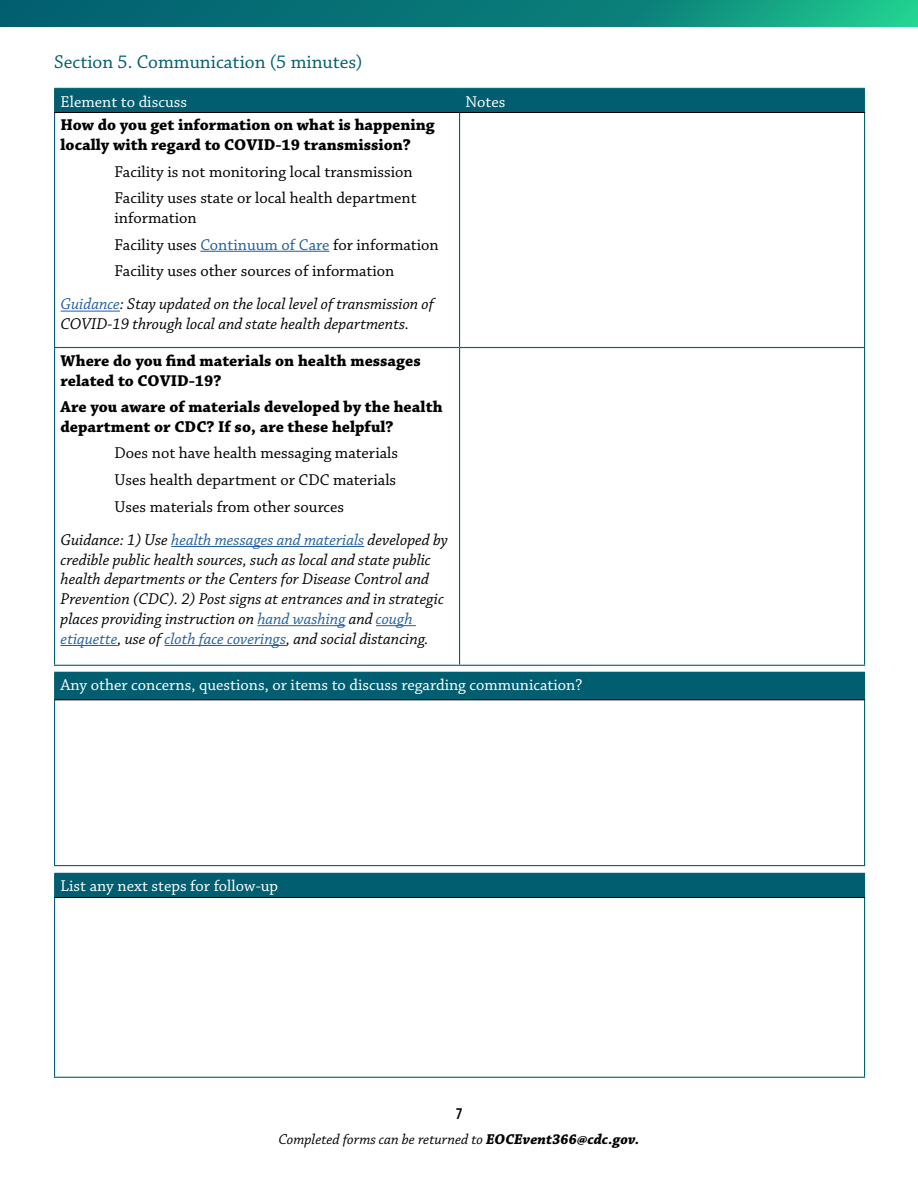
<style>
.page{position:relative;width:918px;height:1188px;background:#fff}
.page>*{position:absolute;margin:0;border:0;box-sizing:border-box;transform-origin:0 0}
.t1{font:19.5px "Chaparral Pro";color:#005e70}
.t2{font:italic 16.5px/19.8px "Chaparral Pro";color:#000}
.t3{font:16.5px/26.5px "Chaparral Pro";color:#000}
.t4{font:700 16.5px/19.8px "Chaparral Pro";color:#000}
.t5{font:16.5px "Chaparral Pro";color:#fff}
.t6{font:600 condensed 16.5px "Myriad Pro";color:#000}
.t7{font:italic 15px "Chaparral Pro";color:#000}
.s1{color:#215e9e}
.s2{font-weight:700}
</style>
<div class="page">
<svg style="left:0;top:0;width:918px;height:27px;background:#0a807a"></svg>
<div style="left:54px;top:88px;width:811px;height:24px;background:#005e70"></div>
<hr style="left:54px;top:112px;width:406px;height:1px;background:#000">
<hr style="left:460px;top:112px;width:405px;height:1px;background:#000">
<hr style="left:54px;top:113px;width:1px;height:234px;background:#036071">
<hr style="left:459px;top:113px;width:1px;height:234px;background:#036071">
<hr style="left:864px;top:113px;width:1px;height:234px;background:#036071">
<hr style="left:54px;top:347px;width:406px;height:1px;background:#036071">
<hr style="left:54px;top:348px;width:1px;height:317px;background:#036071">
<hr style="left:460px;top:347px;width:405px;height:1px;background:#036071">
<hr style="left:459px;top:348px;width:1px;height:317px;background:#036071">
<hr style="left:864px;top:348px;width:1px;height:317px;background:#036071">
<hr style="left:54px;top:665px;width:406px;height:1px;background:#036071">
<hr style="left:460px;top:665px;width:405px;height:1px;background:#036071">
<hr style="left:200px;top:251px;width:129px;height:1px;background:#215e9e">
<hr style="left:61px;top:311px;width:59px;height:1px;background:#215e9e">
<hr style="left:171px;top:546px;width:193px;height:1px;background:#215e9e">
<hr style="left:257px;top:625px;width:88px;height:1px;background:#215e9e">
<hr style="left:376px;top:625px;width:40px;height:1px;background:#215e9e">
<hr style="left:61px;top:645px;width:56px;height:1px;background:#215e9e">
<hr style="left:165px;top:645px;width:121px;height:1px;background:#215e9e">
<div style="left:55px;top:672px;width:810px;height:28px;background:#005e70"></div>
<hr style="left:54px;top:700px;width:1px;height:165px;background:#036071">
<hr style="left:864px;top:700px;width:1px;height:165px;background:#036071">
<hr style="left:54px;top:672px;width:811px;height:1px;background:#036071">
<svg style="left:54px;top:673px;width:1px;height:26px"></svg>
<hr style="left:54px;top:699px;width:811px;height:1px;background:#000">
<hr style="left:54px;top:865px;width:811px;height:1px;background:#036071">
<div style="left:55px;top:873px;width:810px;height:24px;background:#005e70"></div>
<hr style="left:54px;top:898px;width:1px;height:179px;background:#036071">
<hr style="left:864px;top:898px;width:1px;height:179px;background:#036071">
<hr style="left:54px;top:1077px;width:811px;height:1px;background:#036071">
<hr style="left:54px;top:873px;width:811px;height:1px;background:#036071">
<svg style="left:54px;top:874px;width:1px;height:23px"></svg>
<hr style="left:54px;top:897px;width:811px;height:1px;background:#000">
<p class="t1" style="left:54px;top:51px;width:310px">Section 5. Communication (5 minutes)</p>
<p class="t5" style="left:61px;top:92px;width:128px">Element to discuss</p>
<p class="t5" style="left:466px;top:92px;width:41px">Notes</p>
<p class="t4" style="left:61px;top:116px;width:376px">How do you get information on what is happening locally with regard to COVID-19 transmission?</p>
<p class="t3" style="left:115px;top:159px;width:304px">Facility is not monitoring local transmission<br>Facility uses state or local health department</p>
<p class="t3" style="left:115px;top:205px;width:326px">information<br>Facility uses <span class="s1">Continuum of Care</span> for information<br>Facility uses other sources of information</p>
<p class="t2" style="left:61px;top:295px;width:375px"><span class="s1">Guidance</span>: Stay updated on the local level of transmission of<br>COVID-19 through local and state health departments.</p>
<p class="t4" style="left:61px;top:351px;width:362px">Where do you find materials on health messages related to COVID-19?</p>
<p class="t4" style="left:61px;top:398px;width:383px">Are you aware of materials developed by the health department or CDC? If so, are these helpful?</p>
<p class="t3" style="left:115px;top:441px;width:285px;text-align:justify">Does not have health messaging materials Uses health department or CDC materials Uses materials from other sources</p>
<p class="t2" style="left:61px;top:530px;width:389px">Guidance: 1) Use <span class="s1">health messages and materials</span> developed by credible public health sources, such as local and state public health departments or the Centers for Disease Control and Prevention (CDC). 2) Post signs at entrances and in strategic places providing instruction on <span class="s1">hand washing</span> and <span class="s1">cough etiquette</span>, use of <span class="s1">cloth face coverings</span>, and social distancing.</p>
<p class="t5" style="left:61px;top:676px;width:523px">Any other concerns, questions, or items to discuss regarding communication?</p>
<p class="t5" style="left:61px;top:877px;width:219px">List any next steps for follow-up</p>
<p class="t6" style="left:456px;top:1103px;width:8px">7</p>
<p class="t7" style="left:278px;top:1131px;width:363px">Completed forms can be returned to <span class="s2">EOCEvent366@cdc.gov.</span></p>
</div>
